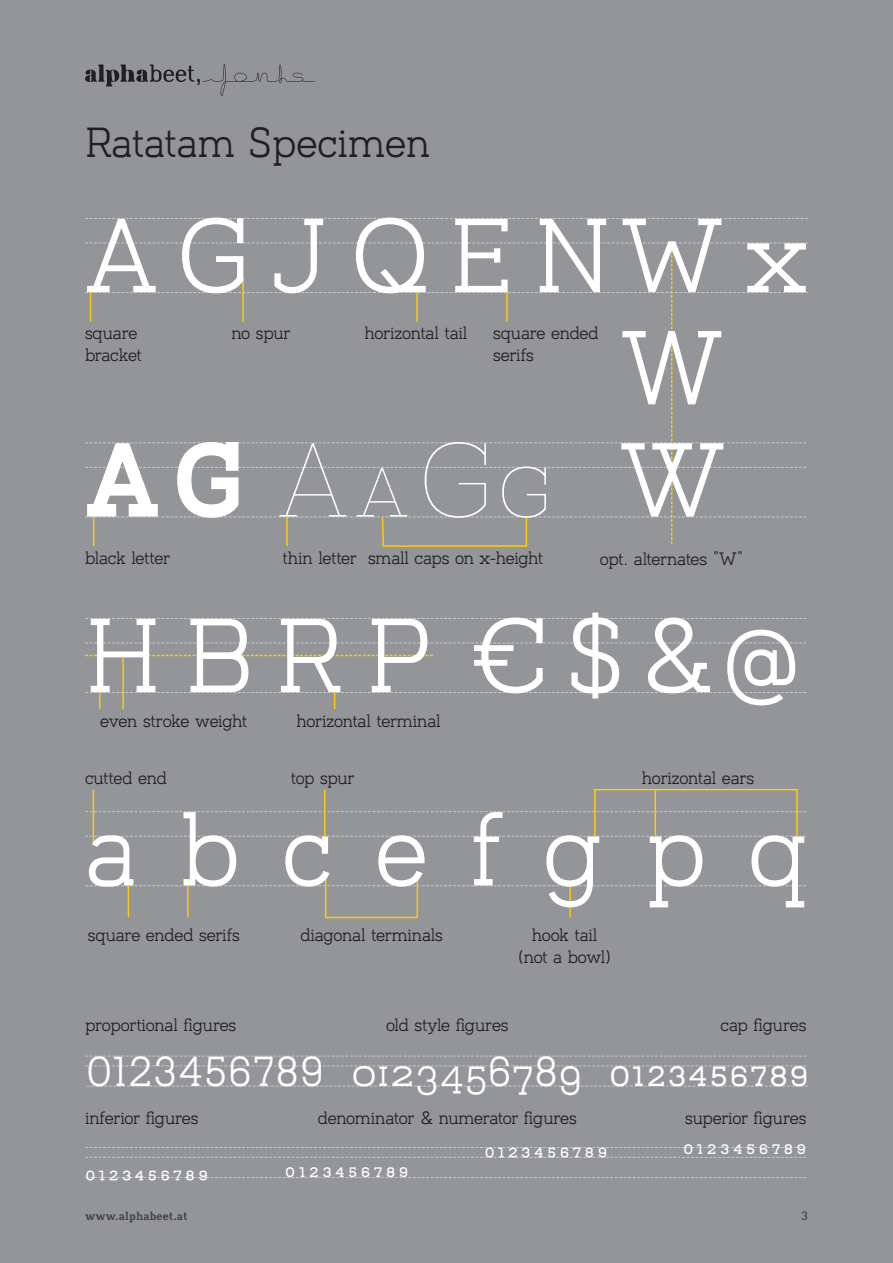
<style>
.page{position:relative;width:893px;height:1263px;background:#939598}
.page>*{position:absolute;margin:0;border:0;box-sizing:border-box;transform-origin:0 0}
.t1{font:104.7px "Ratatam";letter-spacing:.225em;color:#fff}
.t2{font:104.7px "Ratatam";letter-spacing:.2em;color:#fff}
.t3{font:104.7px "Ratatam";letter-spacing:.405em;color:#fff}
.t4{font:104.7px "Ratatam THI";color:#fff}
.t5{font:42px "Ratatam";color:#231f20}
.t6{font:41.85px "Ratatam";letter-spacing:.075em;color:#fff}
.t7{font:18px/21.6px "Ratatam";letter-spacing:-.01em;color:#231f20}
.t8{font:500 12px "Slabton";letter-spacing:.01em;color:#3e3e3f}
.t9{font:12px "Slabton ROM";color:#3e3e3f}
.s1{font-family:"Ratatam";font-weight:900}
.s2{font-family:"Ratatam"}
</style>
<div class="page">
<svg style="left:85px;top:218px;width:723px;height:1px"></svg>
<svg style="left:85px;top:243px;width:723px;height:1px"></svg>
<svg style="left:85px;top:618px;width:721px;height:1px"></svg>
<svg style="left:85px;top:643px;width:721px;height:1px"></svg>
<svg style="left:87px;top:1086px;width:721px;height:1px"></svg>
<svg style="left:85px;top:1177px;width:721px;height:1px"></svg>
<svg style="left:85px;top:1056px;width:721px;height:1px"></svg>
<svg style="left:85px;top:1147px;width:721px;height:1px"></svg>
<svg style="left:85px;top:1065px;width:721px;height:1px"></svg>
<svg style="left:85px;top:1157px;width:721px;height:1px"></svg>
<svg style="left:85px;top:811px;width:721px;height:1px"></svg>
<svg style="left:85px;top:836px;width:721px;height:1px"></svg>
<svg style="left:85px;top:885px;width:721px;height:1px"></svg>
<svg style="left:85px;top:250px;width:723px;height:297px"></svg>
<svg style="left:85px;top:692px;width:721px;height:17px"></svg>
<hr style="left:122px;top:656px;width:2px;height:53px;background:#feca0a">
<hr style="left:99px;top:673px;width:2px;height:36px;background:#feca0a">
<svg style="left:85px;top:655px;width:348px;height:1px"></svg>
<div style="left:325px;top:873px;width:93px;height:45px;border:1px solid #feca0a"></div>
<hr style="left:655px;top:789px;width:1px;height:47px;background:#feca0a">
<hr style="left:324px;top:790px;width:1px;height:53px;background:#feca0a">
<div style="left:594px;top:789px;width:204px;height:48px;border:1px solid #feca0a"></div>
<hr style="left:569px;top:882px;width:2px;height:35px;background:#feca0a">
<hr style="left:187px;top:885px;width:2px;height:32px;background:#feca0a">
<hr style="left:128px;top:885px;width:1px;height:32px;background:#feca0a">
<hr style="left:93px;top:790px;width:1px;height:53px;background:#feca0a">
<svg style="left:85px;top:64px;width:230px;height:32px"></svg>
<h2 class="t5" style="left:85px;top:118px;width:347px">Ratatam Specimen</h2>
<h1 class="t2" style="left:85px;top:197px;width:724px">AGJQENWx</h1>
<p class="t7" style="left:231px;top:322px;width:60px">no spur</p>
<p class="t7" style="left:493px;top:322px;width:107px">square ended serifs</p>
<p class="t7" style="left:364px;top:322px;width:104px">horizontal tail</p>
<p class="t7" style="left:85px;top:322px;width:58px">square bracket</p>
<h1 class="t1" style="left:620px;top:309px;width:105px">W</h1>
<h1 class="t4" style="left:85px;top:423px;width:642px"><span class="s1">AG</span> AaGg <span class="s2">W</span></h1>
<p class="t7" style="left:85px;top:547px;width:86px">black letter</p>
<p class="t7" style="left:283px;top:547px;width:262px">thin letter small caps on x-height</p>
<p class="t7" style="left:600px;top:548px;width:145px">opt. alternates "W"</p>
<h1 class="t1" style="left:85px;top:597px;width:723px">HBRP€$&amp;@</h1>
<p class="t7" style="left:100px;top:710px;width:148px">even stroke weight</p>
<p class="t7" style="left:296px;top:710px;width:146px">horizontal terminal</p>
<p class="t7" style="left:85px;top:767px;width:83px">cutted end</p>
<p class="t7" style="left:291px;top:767px;width:65px">top spur</p>
<p class="t7" style="left:642px;top:767px;width:114px">horizontal ears</p>
<h1 class="t3" style="left:85px;top:790px;width:724px">abcefgpq</h1>
<p class="t7" style="left:88px;top:924px;width:153px">square ended serifs</p>
<p class="t7" style="left:85px;top:1013px;width:153px">proportional figures</p>
<p class="t7" style="left:300px;top:924px;width:144px">diagonal terminals</p>
<p class="t7" style="left:519px;top:924px;width:93px;text-align:center">hook tail (not a bowl)</p>
<p class="t7" style="left:386px;top:1013px;width:124px">old style figures</p>
<p class="t7" style="left:721px;top:1013px;width:87px">cap figures</p>
<h3 class="t6" style="left:87px;top:1048px;width:723px">0123456789 0123456789 0123456789</h3>
<p class="t7" style="left:85px;top:1106px;width:115px">inferior figures</p>
<p class="t7" style="left:318px;top:1106px;width:260px">denominator &amp; numerator figures</p>
<p class="t7" style="left:685px;top:1106px;width:123px">superior figures</p>
<h3 class="t6" style="left:484px;top:1139px;width:125px">0123456789</h3>
<h3 class="t6" style="left:683px;top:1139px;width:125px">0123456789</h3>
<h3 class="t6" style="left:85px;top:1139px;width:125px">0123456789</h3>
<h3 class="t6" style="left:284px;top:1139px;width:126px">0123456789</h3>
<p class="t8" style="left:85px;top:1208px;width:104px">www.alphabeet.at</p>
<p class="t9" style="left:801px;top:1209px;width:8px">3</p>
</div>
